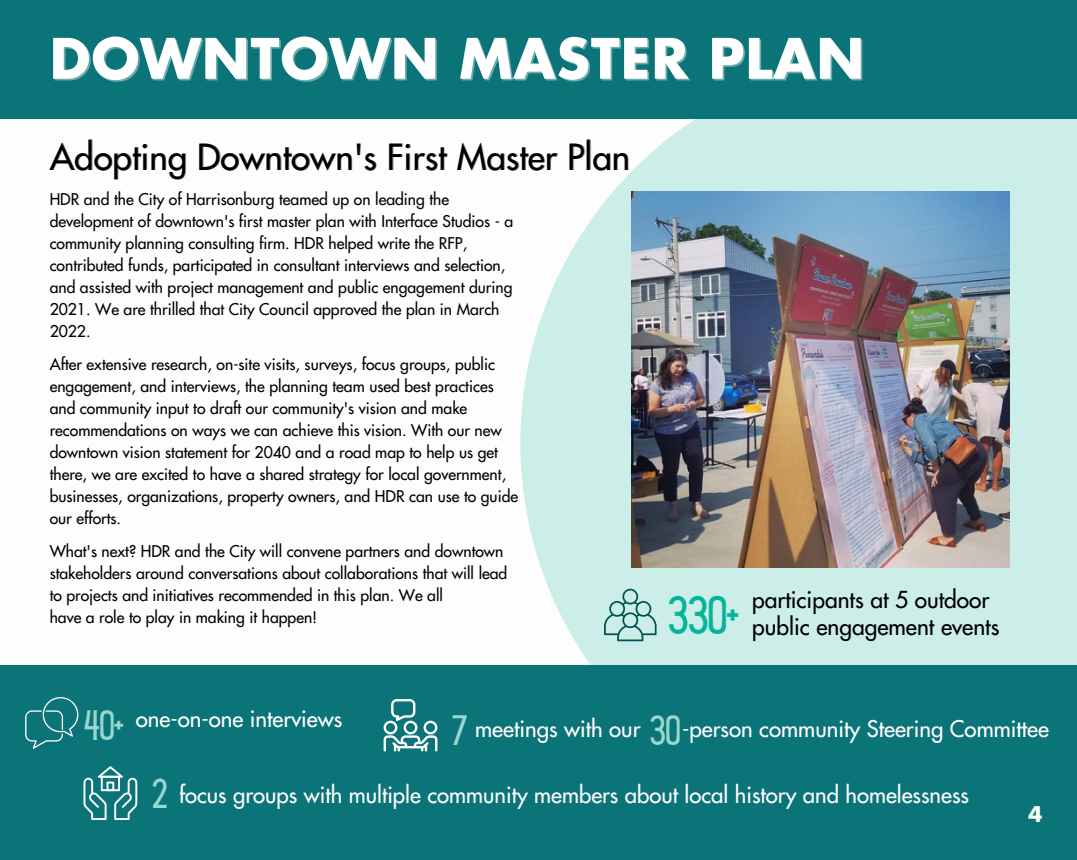
<style>
.page{position:relative;width:1077px;height:860px;background:#fff}
.page>*{position:absolute;margin:0;border:0;box-sizing:border-box;transform-origin:0 0}
.t1{font:700 54.25px "Futura Std";letter-spacing:.015em;color:#fff}
.t2{font:37.1px "Hey Gotcha";color:#97d8cf}
.t3{font:36.93px "Hey Gotcha";color:#97d8cf}
.t4{font:500 35px "Futura Std";color:#000}
.t5{font:500 22.75px/26.2px "Futura Std";color:#000}
.t6{font:500 22.22px "Futura Std";color:#fff}
.t7{font:700 21px "Futura Std";color:#fff}
.t8{font:500 15.75px/21.9px "Futura Std";color:#000}
.s1{font-family:"Hey Gotcha";font-weight:400;font-size:47.6px;color:#06b49a}
.s2{font-family:"Hey Gotcha";font-weight:400;font-size:37.1px;color:#97d8cf}
</style>
<div class="page">
<svg style="left:520px;top:118px;width:556px;height:548px;background:#d0eeea"></svg>
<div style="left:0;top:0;width:1076px;height:118px;background:#0b7478"></div>
<div style="left:0;top:666px;width:1076px;height:194px;background:#0b7478"></div>
<img style="left:631px;top:191px;width:378px;height:377px">
<svg style="left:604px;top:589px;width:52px;height:52px;background:#a2cfcb"></svg>
<svg style="left:25px;top:697px;width:54px;height:52px"></svg>
<svg style="left:383px;top:699px;width:54px;height:52px"></svg>
<svg style="left:83px;top:766px;width:54px;height:54px"></svg>
<h1 class="t1" style="left:50px;top:34px;width:815px">DOWNTOWN MASTER PLAN</h1>
<h3 class="t4" style="left:50px;top:141px;width:582px">Adopting Downtown's First Master Plan</h3>
<p class="t8" style="left:50px;top:189px;width:465px">HDR and the City of Harrisonburg teamed up on leading the development of downtown's first master plan with Interface Studios - a community planning consulting firm. HDR helped write the RFP, contributed funds, participated in consultant interviews and selection, and assisted with project management and public engagement during 2021. We are thrilled that City Council approved the plan in March 2022.</p>
<p class="t8" style="left:50px;top:354px;width:470px">After extensive research, on-site visits, surveys, focus groups, public engagement, and interviews, the planning team used best practices and community input to draft our community's vision and make recommendations on ways we can achieve this vision. With our new downtown vision statement for 2040 and a road map to help us get there, we are excited to have a shared strategy for local government, businesses, organizations, property owners, and HDR can use to guide our efforts.</p>
<p class="t8" style="left:50px;top:541px;width:459px">What's next? HDR and the City will convene partners and downtown stakeholders around conversations about collaborations that will lead to projects and initiatives recommended in this plan. We all<br>have a role to play in making it happen!</p>
<h3 class="t5" style="left:668px;top:588px;width:332px;text-indent:83px">participants at 5 outdoor<br><span class="s1">330+</span> public engagement events</h3>
<h2 class="t2" style="left:84px;top:710px;width:41px">40+</h2>
<h3 class="t6" style="left:452px;top:718px;width:598px"><span class="s2">7</span> meetings with our <span class="s2">30</span>-person community Steering Committee</h3>
<h3 class="t6" style="left:136px;top:709px;width:208px">one-on-one interviews</h3>
<h3 class="t3" style="left:152px;top:778px;width:16px">2</h3>
<h3 class="t6" style="left:179px;top:785px;width:791px">focus groups with multiple community members about local history and homelessness</h3>
<h3 class="t7" style="left:1027px;top:805px;width:16px">4</h3>
</div>
